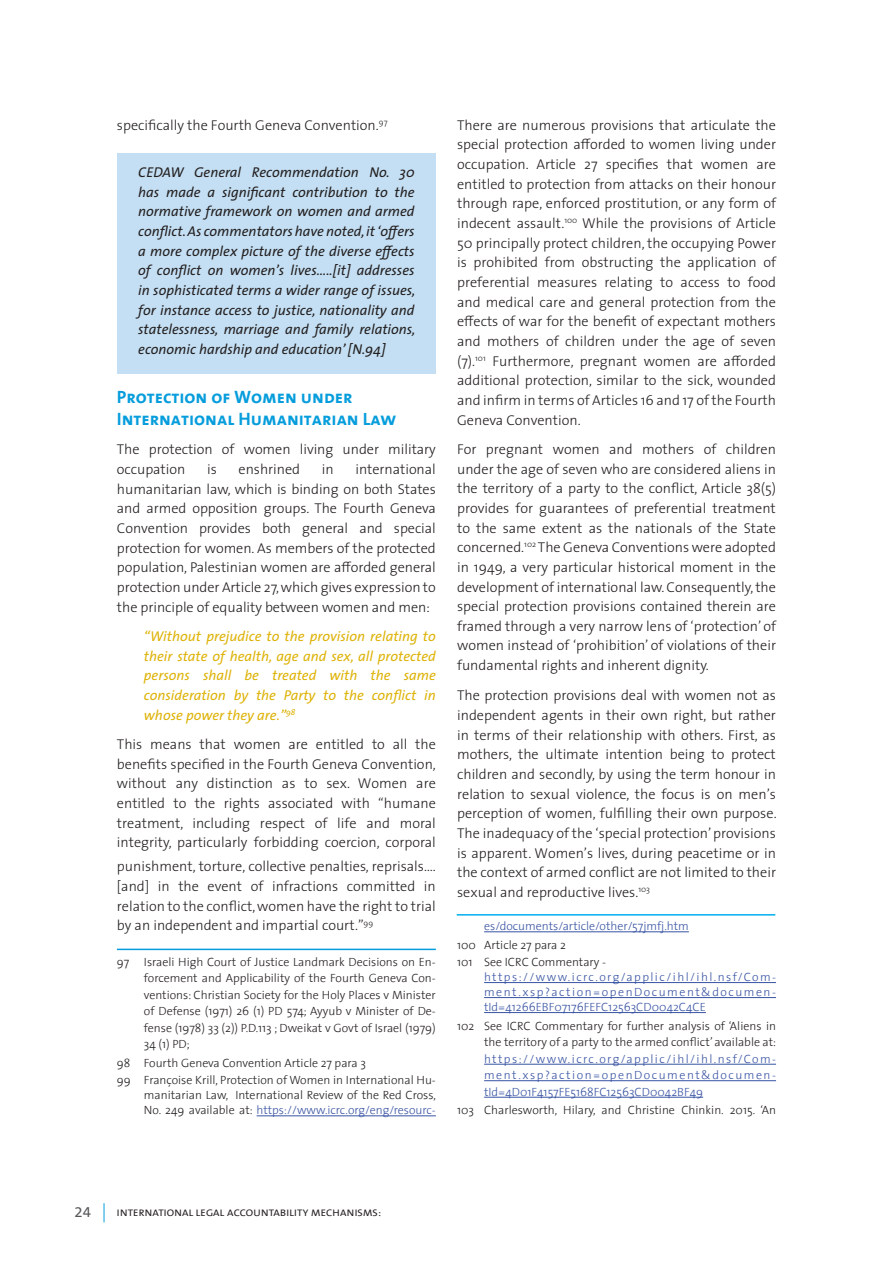
<style>
.page{position:relative;width:893px;height:1263px;background:#fff}
.page>*{position:absolute;margin:0;border:0;box-sizing:border-box;transform-origin:0 0}
.t1{font:18px/21.6px "The Sans Bold Caps";color:#069ddc}
.t2{font:15px "The Sans B5 Plain";color:#57585a}
.t3{font:300 14.25px/19.6px "The Sans";color:#231f20;text-align:justify}
.t4{font:italic 14.25px/19.6px "The Sans";color:#231f20;text-align:justify}
.t5{font:italic 14.25px/19.6px "The Sans";color:#deb308;text-align:justify}
.t6{font:300 12px/16.5px "The Sans";color:#231f20}
.t7{font:300 12px/15px "The Sans";color:#3853a3;text-align:justify}
.t8{font:9.6px "The Sans B5 Plain";letter-spacing:.02em;color:#231f20;scale:1.09 1}
.s1{color:#3853a3}
</style>
<div class="page">
<svg style="left:104px;top:1203px;width:1px;height:19px"></svg>
<div style="left:117px;top:153px;width:319px;height:220px;background:#c4dff3"></div>
<hr style="left:117px;top:949px;width:319px;height:1px;background:#069ddc">
<hr style="left:257px;top:1115px;width:179px;height:1px;background:#3853a3">
<hr style="left:484px;top:931px;width:205px;height:1px;background:#3853a3">
<hr style="left:484px;top:982px;width:292px;height:1px;background:#3853a3">
<hr style="left:484px;top:997px;width:292px;height:1px;background:#3853a3">
<hr style="left:484px;top:1012px;width:222px;height:1px;background:#3853a3">
<hr style="left:484px;top:1064px;width:292px;height:1px;background:#3853a3">
<hr style="left:484px;top:1080px;width:292px;height:1px;background:#3853a3">
<hr style="left:484px;top:1097px;width:219px;height:1px;background:#3853a3">
<hr style="left:457px;top:914px;width:318px;height:1px;background:#00aeef">
<p class="t3" style="left:117px;top:115px;width:272px">specifically the Fourth Geneva Convention.<sup>97</sup></p>
<p class="t4" style="left:138px;top:162px;width:279px">CEDAW General Recommendation No. 30 has made a significant contribution to the normative framework on women and armed conflict. As commentators have noted, it ‘offers a more complex picture of the diverse effects of conflict on women’s lives…..[it] addresses in sophisticated terms a wider range of issues, for instance access to justice, nationality and statelessness, marriage and family relations, economic hardship and education’ [N.94]</p>
<p class="t1" style="left:117px;top:386px;width:281px">Protection of Women under<br>International Humanitarian Law</p>
<p class="t3" style="left:117px;top:439px;width:320px">The protection of women living under military occupation</p>
<p class="t3" style="left:117px;top:459px;width:320px;text-indent:239px">international humanitarian law, which is binding on both States and armed opposition groups. The Fourth Geneva Convention provides both general and special protection for women. As members of the protected population, Palestinian women are afforded general protection under Article 27, which gives expression to the principle of equality between women and men:</p>
<p class="t5" style="left:144px;top:626px;width:293px">“Without prejudice to the provision relating to their state of health, age and sex, all protected persons shall be treated with the same consideration by the Party to the conflict in whose power they are.”<sup>98</sup></p>
<p class="t3" style="left:117px;top:734px;width:320px">This means that women are entitled to all the benefits specified in the Fourth Geneva Convention, without any distinction as to sex. Women are entitled to the rights associated with “humane treatment, including respect of life and moral integrity, particularly forbidding coercion, corporal</p>
<p class="t3" style="left:117px;top:856px;width:320px">punishment, torture, collective penalties, reprisals…. [and] in the event of infractions committed in relation to the conflict, women have the right to trial by an independent and impartial court.”<sup>99</sup></p>
<p class="t6" style="left:144px;top:953px;width:293px;text-align:justify;text-indent:-27px">97 Israeli High Court of Justice Landmark Decisions on En&shy;forcement and Applicability of the Fourth Geneva Con&shy;ventions: Christian Society for the Holy Places v Minister of Defense (1971) 26 (1) PD 574; Ayyub v Minister of De&shy;fense (1978) 33 (2)) P.D.113 ; Dweikat v Govt of Israel (1979)<br>34 (1) PD;</p>
<p class="t6" style="left:117px;top:1054px;width:320px;line-height:17.1px">98 Fourth Geneva Convention Article 27 para 3<br>99 Françoise Krill, Protection of Women in International Hu-</p>
<p class="t6" style="left:144px;top:1087px;width:293px;line-height:15px">manitarian Law, International Review of the Red Cross,<br>No. 249 available at: <span class="s1">https://www.icrc.org/eng/resourc-</span></p>
<p class="t3" style="left:207px;top:459px;width:11px">is</p>
<p class="t3" style="left:239px;top:459px;width:63px">enshrined</p>
<p class="t3" style="left:322px;top:459px;width:13px">in</p>
<p class="t3" style="left:457px;top:115px;width:320px">There are numerous provisions that articulate the special protection afforded to women living under occupation. Article 27 specifies that women are entitled to protection from attacks on their honour through rape, enforced prostitution, or any form of indecent assault.<sup>100</sup> While the provisions of Article 50 principally protect children, the occupying Power is prohibited from obstructing the application of preferential measures relating to access to food and medical care and general protection from the effects of war for the benefit of expectant mothers and mothers of children under the age of seven (7).<sup>101</sup> Furthermore, pregnant women are afforded additional protection, similar to the sick, wounded and infirm in terms of Articles 16 and 17 of the Fourth Geneva Convention.</p>
<p class="t3" style="left:457px;top:439px;width:320px">For pregnant women and mothers of children under the age of seven who are considered aliens in the territory of a party to the conflict, Article 38(5) provides for guarantees of preferential treatment to the same extent as the nationals of the State concerned.<sup>102</sup> The Geneva Conventions were adopted in 1949, a very particular historical moment in the development of international law. Consequently, the special protection provisions contained therein are framed through a very narrow lens of ‘protection’ of women instead of ‘prohibition’ of violations of their fundamental rights and inherent dignity.</p>
<p class="t3" style="left:457px;top:685px;width:321px">The protection provisions deal with women not as independent agents in their own right, but rather in terms of their relationship with others. First, as mothers, the ultimate intention being to protect children and secondly, by using the term honour in relation to sexual violence, the focus is on men’s perception of women, fulfilling their own purpose.<br>The inadequacy of the ‘special protection’ provisions is apparent. Women’s lives, during peacetime or in the context of armed conflict are not limited to their sexual and reproductive lives.<sup>103</sup></p>
<p class="t7" style="left:484px;top:918px;width:206px">es/documents/article/other/57jmfj.htm</p>
<p class="t6" style="left:457px;top:936px;width:150px;line-height:17.1px">100 Article 27 para 2<br>101 See ICRC Commentary -</p>
<p class="t7" style="left:484px;top:969px;width:293px">https://www.icrc.org/applic/ihl/ihl.nsf/Com&shy;ment.xsp?action=openDocument&amp;documen&shy;tId=41266EBF07176FEFC12563CD0042C4CE</p>
<p class="t6" style="left:457px;top:1017px;width:320px;text-align:right">102 See ICRC Commentary for further analysis of ‘Aliens in the territory of a party to the armed conflict’ available at:</p>
<p class="t7" style="left:484px;top:1050px;width:293px;line-height:16.5px">https://www.icrc.org/applic/ihl/ihl.nsf/Com&shy;ment.xsp?action=openDocument&amp;documen&shy;tId=4D01F4157FE5168FC12563CD0042BF49</p>
<p class="t6" style="left:457px;top:1101px;width:320px">103 Charlesworth, Hilary, and Christine Chinkin. 2015. ‘An</p>
<p class="t2" style="left:75px;top:1204px;width:18px">24</p>
<p class="t8" style="left:117px;top:1208px;width:244px">INTERNATIONAL LEGAL ACCOUNTABILITY MECHANISMS:</p>
</div>
